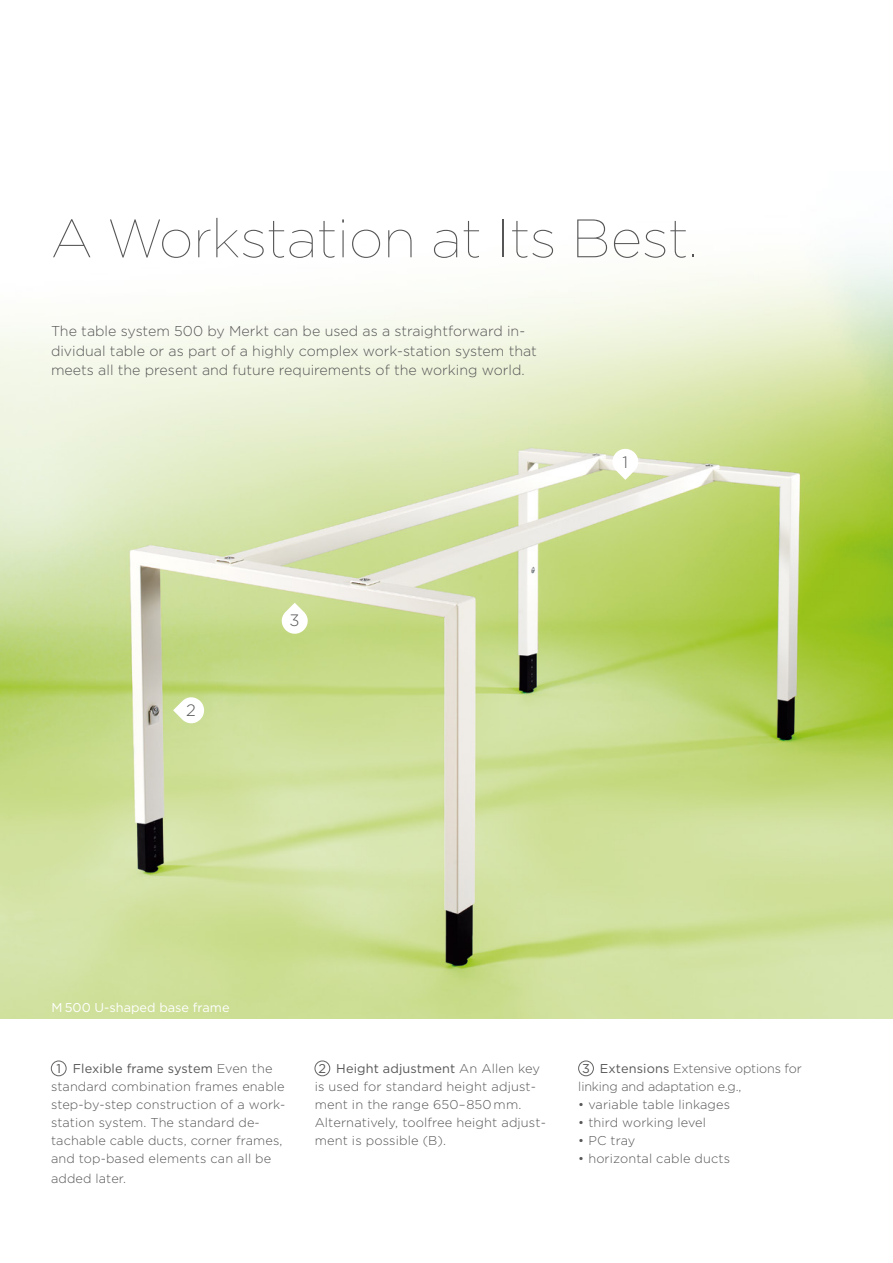
<style>
.page{position:relative;width:893px;height:1263px;background:#fff}
.page>*{position:absolute;margin:0;border:0;box-sizing:border-box;transform-origin:0 0}
.t1{font:100 54px "Gotham";color:#565656}
.t2{font:300 16.5px "Gotham";color:#565656}
.t3{font:300 14.25px/19.5px "Gotham";color:#565656}
.t4{font:300 12.75px/18px "Gotham";letter-spacing:.01em;color:#565656}
.t5{font:300 12.75px/18px "Gotham";letter-spacing:-.01em;color:#565656}
.t6{font:12.75px "Gotham";color:#fff}
.s1{font-weight:400}
</style>
<div class="page">
<img style="left:0;top:253px;width:893px;height:766px">
<svg style="left:173px;top:696px;width:32px;height:29px"></svg>
<svg style="left:280px;top:603px;width:29px;height:32px"></svg>
<svg style="left:611px;top:448px;width:29px;height:32px"></svg>
<div style="left:51px;top:1061px;width:15px;height:15px;border:1px solid #636362;border-radius:50%"></div>
<div style="left:315px;top:1061px;width:15px;height:15px;border:1px solid #636362;border-radius:50%"></div>
<div style="left:578px;top:1061px;width:16px;height:15px;border:1px solid #636362;border-radius:50%"></div>
<h1 class="t1" style="left:51px;top:209px;width:648px">A Workstation at Its Best.</h1>
<p class="t3" style="left:51px;top:321px;width:487px">The table system 500 by Merkt can be used as a straightforward in&shy;dividual table or as part of a highly complex work-station system that meets all the present and future requirements of the working world.</p>
<p class="t2" style="left:186px;top:700px;width:11px">2</p>
<p class="t2" style="left:289px;top:609px;width:12px">3</p>
<p class="t2" style="left:622px;top:452px;width:7px">1</p>
<p class="t6" style="left:52px;top:1000px;width:179px">M 500 U-shaped base frame</p>
<p class="t4" style="left:51px;top:1059px;width:236px;text-indent:5px"><span class="s1">1 Flexible frame system</span> Even the standard combination frames enable step-by-step construction of a work&shy;station system. The standard de&shy;tachable cable ducts, corner frames, and top-based elements can all be</p>
<p class="t4" style="left:51px;top:1169px;width:76px">added later.</p>
<p class="t4" style="left:315px;top:1059px;width:233px;text-indent:4px"><span class="s1">2 Height adjustment</span> An Allen key is used for standard height adjust&shy;ment in the range 650–850 mm.<br>Alternatively, toolfree height adjust&shy;ment is possible (B).</p>
<p class="t5" style="left:578px;top:1059px;width:225px"><span class="s1">3 Extensions</span> Extensive options for linking and adaptation e.g.,</p>
<p class="t4" style="left:578px;top:1095px;width:153px">• variable table linkages</p>
<p class="t4" style="left:578px;top:1113px;width:129px">• third working level</p>
<p class="t4" style="left:578px;top:1131px;width:59px">• PC tray</p>
<p class="t4" style="left:578px;top:1149px;width:153px">• horizontal cable ducts</p>
</div>
